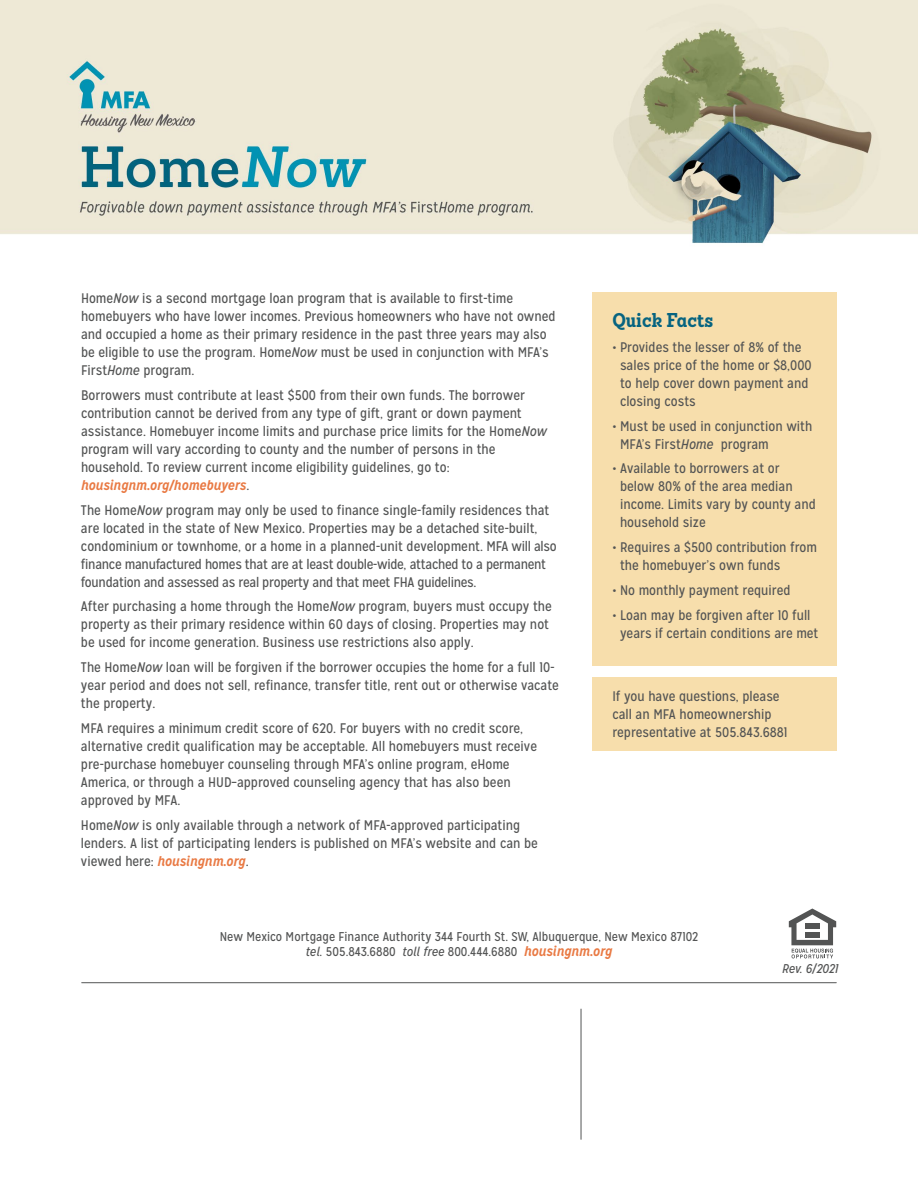
<style>
.page{position:relative;width:918px;height:1188px;background:#fff}
.page>*{position:absolute;margin:0;border:0;box-sizing:border-box;transform-origin:0 0}
.t1{font:700 condensed 19.5px "Sanchez";color:#076480}
.t2{font:13.8px/18px "Mission Gothic";color:#535454}
.t3{font:italic 700 13.5px "Mission Gothic";color:#e97a44}
.t4{font:12.75px/15px "Mission Gothic";color:#535454;text-align:center}
.t5{font:italic 12.75px "Mission Gothic";color:#535454}
.s1{font-style:italic}
.s2{font-weight:400;font-style:normal;font-size:13.8px;color:#535454}
.s3{font-weight:700;font-style:italic;font-size:13.5px;color:#e97a44}
</style>
<div class="page">
<img style="left:0;top:0;width:918px;height:244px">
<div style="left:593px;top:292px;width:244px;height:374px;background:#f7deac"></div>
<div style="left:593px;top:677px;width:244px;height:73px;background:#f7deac"></div>
<hr style="left:82px;top:982px;width:754px;height:1px;background:#535454">
<svg style="left:789px;top:909px;width:47px;height:49px"></svg>
<div style="left:805px;top:923px;width:15px;height:6px;background:#535454"></div>
<div style="left:805px;top:932px;width:15px;height:6px;background:#535454"></div>
<hr style="left:581px;top:1009px;width:1px;height:130px;background:#535454">
<p class="t2" style="left:81px;top:289px;width:476px">Home<span class="s1">Now</span> is a second mortgage loan program that is available to first-time homebuyers who have lower incomes. Previous homeowners who have not owned and occupied a home as their primary residence in the past three years may also be eligible to use the program. Home<span class="s1">Now</span> must be used in conjunction with MFA’s First<span class="s1">Home</span> program.</p>
<p class="t2" style="left:81px;top:386px;width:467px">Borrowers must contribute at least $500 from their own funds. The borrower contribution cannot be derived from any type of gift, grant or down payment assistance. Homebuyer income limits and purchase price limits for the Home<span class="s1">Now </span>program will vary according to county and the number of persons in the household. To review current income eligibility guidelines, go to:</p>
<p class="t3" style="left:81px;top:477px;width:170px">housingnm.org/homebuyers<span class="s2">.</span></p>
<p class="t2" style="left:81px;top:501px;width:477px">The Home<span class="s1">Now</span> program may only be used to finance single-family residences that are located in the state of New Mexico. Properties may be a detached site-built, condominium or townhome, or a home in a planned-unit development. MFA will also finance manufactured homes that are at least double-wide, attached to a permanent foundation and assessed as real property and that meet FHA guidelines.</p>
<p class="t2" style="left:81px;top:598px;width:472px">After purchasing a home through the Home<span class="s1">Now</span> program, buyers must occupy the property as their primary residence within 60 days of closing. Properties may not be used for income generation. Business use restrictions also apply.</p>
<p class="t2" style="left:81px;top:658px;width:480px">The Home<span class="s1">Now</span> loan will be forgiven if the borrower occupies the home for a full 10- year period and does not sell, refinance, transfer title, rent out or otherwise vacate the property.</p>
<p class="t2" style="left:81px;top:719px;width:458px">MFA requires a minimum credit score of 620. For buyers with no credit score, alternative credit qualification may be acceptable. All homebuyers must receive pre-purchase homebuyer counseling through MFA’s online program, eHome America, or through a HUD–approved counseling agency that has also been approved by MFA.</p>
<p class="t2" style="left:81px;top:816px;width:458px">Home<span class="s1">Now</span> is only available through a network of MFA-approved participating lenders. A list of participating lenders is published on MFA’s website and can be</p>
<p class="t3" style="left:81px;top:852px;width:169px"><span class="s2">viewed here:</span> housingnm.org<span class="s2">.</span></p>
<h1 class="t1" style="left:612px;top:307px;width:102px">Quick Facts</h1>
<p class="t2" style="left:620px;top:338px;width:193px;text-indent:-8px">• Provides the lesser of 8% of the sales price of the home or $8,000 to help cover down payment and closing costs</p>
<p class="t2" style="left:620px;top:417px;width:194px;text-indent:-8px">• Must be used in conjunction with<br>MFA’s First<span class="s1">Home</span> program</p>
<p class="t2" style="left:620px;top:460px;width:197px;text-indent:-8px">• Available to borrowers at or below 80% of the area median income. Limits vary by county and household size</p>
<p class="t2" style="left:620px;top:539px;width:199px;text-indent:-8px">• Requires a $500 contribution from the homebuyer’s own funds</p>
<p class="t2" style="left:612px;top:581px;width:180px">• No monthly payment required</p>
<p class="t2" style="left:612px;top:606px;width:208px;text-align:center">• Loan may be forgiven after 10 full years if certain conditions are met</p>
<p class="t2" style="left:612px;top:688px;width:177px">If you have questions, please call an MFA homeownership representative at 505.843.6881</p>
<p class="t4" style="left:220px;top:929px;width:480px">New Mexico Mortgage Finance Authority 344 Fourth St. SW, Albuquerque, New Mexico 87102 <span class="s1">tel.</span> 505.843.6880 <span class="s1">toll free</span> 800.444.6880 <span class="s3">housingnm.org</span></p>
<p class="t5" style="left:782px;top:960px;width:58px">Rev. 6/2021</p>
</div>
